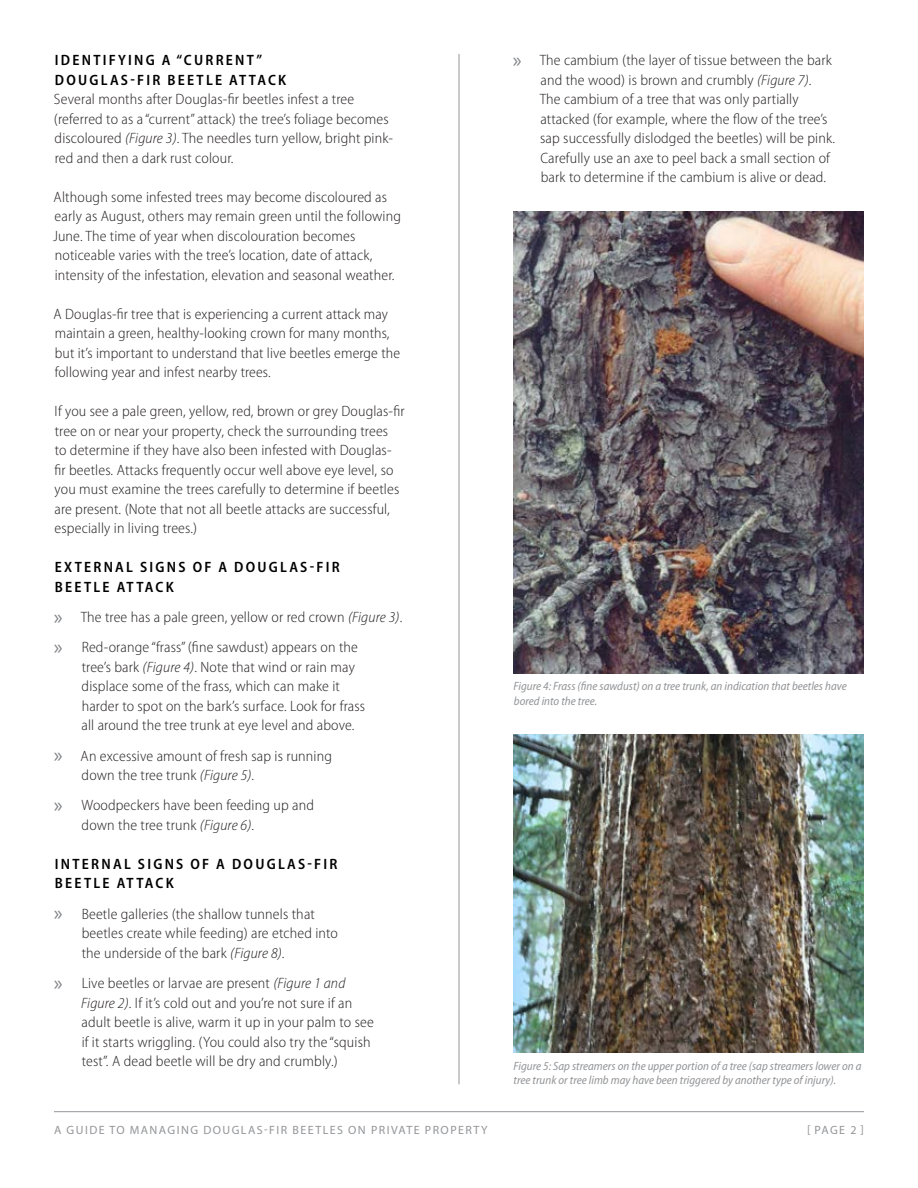
<style>
.page{position:relative;width:918px;height:1188px;background:#fff}
.page>*{position:absolute;margin:0;border:0;box-sizing:border-box;transform-origin:0 0}
.t1{font:300 semi-condensed 15px/19.5px "Myriad Pro";letter-spacing:.01em;color:#231f20}
.t2{font:600 semi-condensed 15px/19.5px "Myriad Pro";letter-spacing:.15em;color:#000}
.t3{font:italic semi-condensed 12px/14.4px "Myriad Pro";color:#939598}
.t4{font:12px "Myriad Pro";letter-spacing:.12em;color:#939598}
.s1{font-style:italic}
.s2{font-weight:400;font-stretch:normal;font-size:21.15px;color:#808285}
</style>
<div class="page">
<hr style="left:54px;top:1111px;width:810px;height:1px;background:#939598">
<hr style="left:459px;top:54px;width:1px;height:1030px;background:#939598">
<img style="left:513px;top:212px;width:351px;height:462px">
<img style="left:513px;top:734px;width:351px;height:319px">
<p class="t2" style="left:55px;top:51px;width:233px">IDENTIFYING A “CURRENT”<br>DOUGLAS-FIR BEETLE ATTACK</p>
<p class="t1" style="left:54px;top:90px;width:341px">Several months after Douglas-fir beetles infest a tree (referred to as a “current” attack) the tree’s foliage becomes discoloured <span class="s1">(Figure 3)</span>. The needles turn yellow, bright pink&shy;red and then a dark rust colour.</p>
<p class="t1" style="left:53px;top:187px;width:350px">Although some infested trees may become discoloured as early as August, others may remain green until the following June. The time of year when discolouration becomes noticeable varies with the tree’s location, date of attack, intensity of the infestation, elevation and seasonal weather.</p>
<p class="t1" style="left:54px;top:304px;width:348px">A Douglas-fir tree that is experiencing a current attack may maintain a green, healthy-looking crown for many months, but it’s important to understand that live beetles emerge the following year and infest nearby trees.</p>
<p class="t1" style="left:54px;top:402px;width:352px">If you see a pale green, yellow, red, brown or grey Douglas-fir tree on or near your property, check the surrounding trees<br>to determine if they have also been infested with Douglas&shy;fir beetles. Attacks frequently occur well above eye level, so you must examine the trees carefully to determine if beetles are present. (Note that not all beetle attacks are successful, especially in living trees.)</p>
<p class="t2" style="left:55px;top:558px;width:286px">EXTERNAL SIGNS OF A DOUGLAS-FIR<br>BEETLE ATTACK</p>
<p class="t1" style="left:54px;top:608px;width:350px"><span class="s2">»</span> The tree has a pale green, yellow or red crown <span class="s1">(Figure 3)</span>.</p>
<p class="t1" style="left:81px;top:638px;width:285px;text-indent:-28px"><span class="s2">»</span> Red-orange “frass” (fine sawdust) appears on the tree’s bark <span class="s1">(Figure 4)</span>. Note that wind or rain may displace some of the frass, which can make it harder to spot on the bark’s surface. Look for frass all around the tree trunk at eye level and above.</p>
<p class="t1" style="left:82px;top:746px;width:252px;text-indent:-28px"><span class="s2">»</span> An excessive amount of fresh sap is running down the tree trunk <span class="s1">(Figure 5)</span>.</p>
<p class="t1" style="left:82px;top:796px;width:234px;text-indent:-28px"><span class="s2">»</span> Woodpeckers have been feeding up and down the tree trunk <span class="s1">(Figure 6)</span>.</p>
<p class="t2" style="left:55px;top:854px;width:284px">INTERNAL SIGNS OF A DOUGLAS-FIR<br>BEETLE ATTACK</p>
<p class="t1" style="left:82px;top:904px;width:258px;text-indent:-28px"><span class="s2">»</span> Beetle galleries (the shallow tunnels that beetles create while feeding) are etched into the underside of the bark <span class="s1">(Figure 8)</span>.</p>
<p class="t1" style="left:81px;top:974px;width:294px;text-indent:-27px"><span class="s2">»</span> Live beetles or larvae are present <span class="s1">(Figure 1 and Figure 2)</span>. If it’s cold out and you’re not sure if an adult beetle is alive, warm it up in your palm to see if it starts wriggling. (You could also try the “squish test”. A dead beetle will be dry and crumbly.)</p>
<p class="t1" style="left:540px;top:51px;width:297px;text-indent:-27px"><span class="s2">»</span> The cambium (the layer of tissue between the bark and the wood) is brown and crumbly <span class="s1">(Figure 7)</span>.<br>The cambium of a tree that was only partially attacked (for example, where the flow of the tree’s sap successfully dislodged the beetles) will be pink.<br>Carefully use an axe to peel back a small section of bark to determine if the cambium is alive or dead.</p>
<p class="t3" style="left:514px;top:679px;width:335px">Figure 4: Frass (fine sawdust) on a tree trunk, an indication that beetles have bored into the tree.</p>
<p class="t3" style="left:514px;top:1059px;width:349px">Figure 5: Sap streamers on the upper portion of a tree (sap streamers lower on a tree trunk or tree limb may have been triggered by another type of injury).</p>
<p class="t4" style="left:54px;top:1123px;width:435px">A GUIDE TO MANAGING DOUGLAS-FIR BEETLES ON PRIVATE PROPERTY</p>
<p class="t4" style="left:807px;top:1123px;width:58px">[ PAGE 2 ]</p>
</div>
